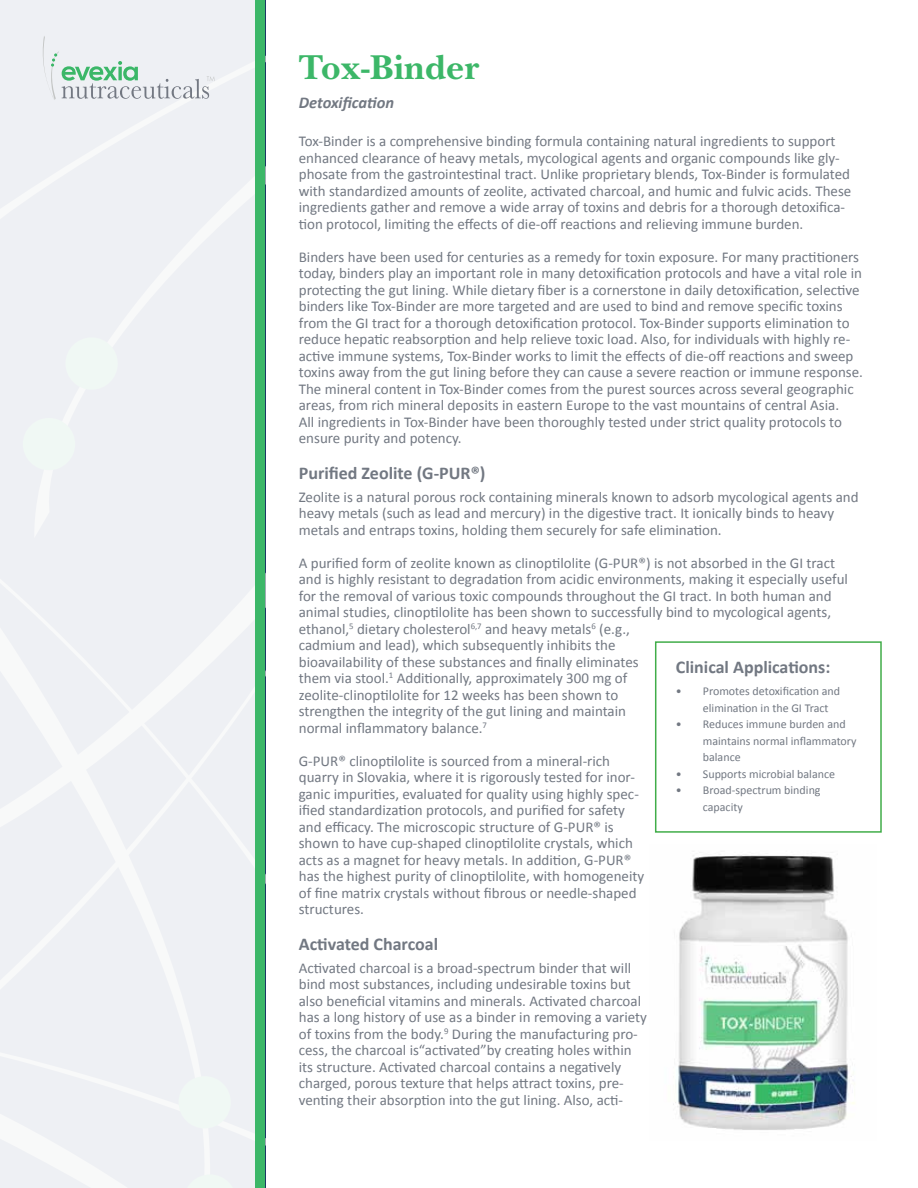
<style>
.page{position:relative;width:918px;height:1188px;background:#fff}
.page>*{position:absolute;margin:0;border:0;box-sizing:border-box;transform-origin:0 0}
.t1{font:700 36px "New Baskerville Std";letter-spacing:.01em;color:#3cb768}
.t2{font:700 18px "Calibri";color:#727882}
.t3{font:italic 700 16.5px "Calibri";color:#727882}
.t4{font:15px/16.5px "Calibri";color:#727882}
.t5{font:12px/16.5px "Calibri";color:#727882}
</style>
<div class="page">
<img style="left:673px;top:854px;width:182px;height:276px">
<div style="left:655px;top:641px;width:227px;height:192px;border:2px solid #41ad49"></div>
<div style="left:0;top:0;width:260px;height:1188px;background:#eef0f4"></div>
<div style="left:256px;top:0;width:9px;height:1188px;background:#3cb768"></div>
<svg style="left:43px;top:36px;width:172px;height:64px"></svg>
<h1 class="t1" style="left:299px;top:46px;width:182px">Tox-Binder</h1>
<p class="t3" style="left:299px;top:93px;width:97px">Detoxification</p>
<p class="t4" style="left:299px;top:133px;width:554px">Tox-Binder is a comprehensive binding formula containing natural ingredients to support enhanced clearance of heavy metals, mycological agents and organic compounds like gly&shy;phosate from the gastrointestinal tract. Unlike proprietary blends, Tox-Binder is formulated with standardized amounts of zeolite, activated charcoal, and humic and fulvic acids. These ingredients gather and remove a wide array of toxins and debris for a thorough detoxifica&shy;tion protocol, limiting the effects of die-off reactions and relieving immune burden.</p>
<p class="t4" style="left:299px;top:249px;width:566px">Binders have been used for centuries as a remedy for toxin exposure. For many practitioners today, binders play an important role in many detoxification protocols and have a vital role in protecting the gut lining. While dietary fiber is a cornerstone in daily detoxification, selective binders like Tox-Binder are more targeted and are used to bind and remove specific toxins from the GI tract for a thorough detoxification protocol. Tox-Binder supports elimination to reduce hepatic reabsorption and help relieve toxic load. Also, for individuals with highly re&shy;active immune systems, Tox-Binder works to limit the effects of die-off reactions and sweep toxins away from the gut lining before they can cause a severe reaction or immune response.<br>The mineral content in Tox-Binder comes from the purest sources across several geographic areas, from rich mineral deposits in eastern Europe to the vast mountains of central Asia.<br>All ingredients in Tox-Binder have been thoroughly tested under strict quality protocols to ensure purity and potency.</p>
<p class="t2" style="left:299px;top:462px;width:188px">Purified Zeolite (G-PUR®)</p>
<p class="t4" style="left:299px;top:489px;width:561px">Zeolite is a natural porous rock containing minerals known to adsorb mycological agents and heavy metals (such as lead and mercury) in the digestive tract. It ionically binds to heavy metals and entraps toxins, holding them securely for safe elimination.</p>
<p class="t4" style="left:299px;top:555px;width:551px">A purified form of zeolite known as clinoptilolite (G-PUR®) is not absorbed in the GI tract and is highly resistant to degradation from acidic environments, making it especially useful for the removal of various toxic compounds throughout the GI tract. In both human and animal studies, clinoptilolite has been shown to successfully bind to mycological agents, ethanol,<sup>5</sup> dietary cholesterol<sup>6,7</sup> and heavy metals<sup>6</sup> (e.g.,<br>cadmium and lead), which subsequently inhibits the<br>bioavailability of these substances and finally eliminates<br>them via stool.<sup>1</sup> Additionally, approximately 300 mg of<br>zeolite-clinoptilolite for 12 weeks has been shown to<br>strengthen the integrity of the gut lining and maintain<br>normal inflammatory balance.<sup>7</sup></p>
<p class="t4" style="left:299px;top:753px;width:347px">G-PUR® clinoptilolite is sourced from a mineral-rich quarry in Slovakia, where it is rigorously tested for inor&shy;ganic impurities, evaluated for quality using highly spec&shy;ified standardization protocols, and purified for safety and efficacy. The microscopic structure of G-PUR® is shown to have cup-shaped clinoptilolite crystals, which acts as a magnet for heavy metals. In addition, G-PUR® has the highest purity of clinoptilolite, with homogeneity of fine matrix crystals without fibrous or needle-shaped structures.</p>
<p class="t2" style="left:299px;top:933px;width:141px">Activated Charcoal</p>
<p class="t4" style="left:299px;top:960px;width:350px">Activated charcoal is a broad-spectrum binder that will bind most substances, including undesirable toxins but also beneficial vitamins and minerals. Activated charcoal has a long history of use as a binder in removing a variety of toxins from the body.<sup>9</sup> During the manufacturing pro&shy;cess, the charcoal is“activated”by creating holes within its structure. Activated charcoal contains a negatively charged, porous texture that helps attract toxins, pre&shy;venting their absorption into the gut lining. Also, acti-</p>
<p class="t2" style="left:676px;top:655px;width:156px">Clinical Applications:</p>
<p class="t5" style="left:703px;top:683px;width:139px;text-indent:-27px">• Promotes detoxification and elimination in the GI Tract</p>
<p class="t5" style="left:703px;top:716px;width:155px;text-indent:-27px">• Reduces immune burden and maintains normal inflammatory balance</p>
<p class="t5" style="left:676px;top:766px;width:161px">• Supports microbial balance</p>
<p class="t5" style="left:703px;top:782px;width:119px;text-indent:-27px">• Broad-spectrum binding capacity</p>
</div>
